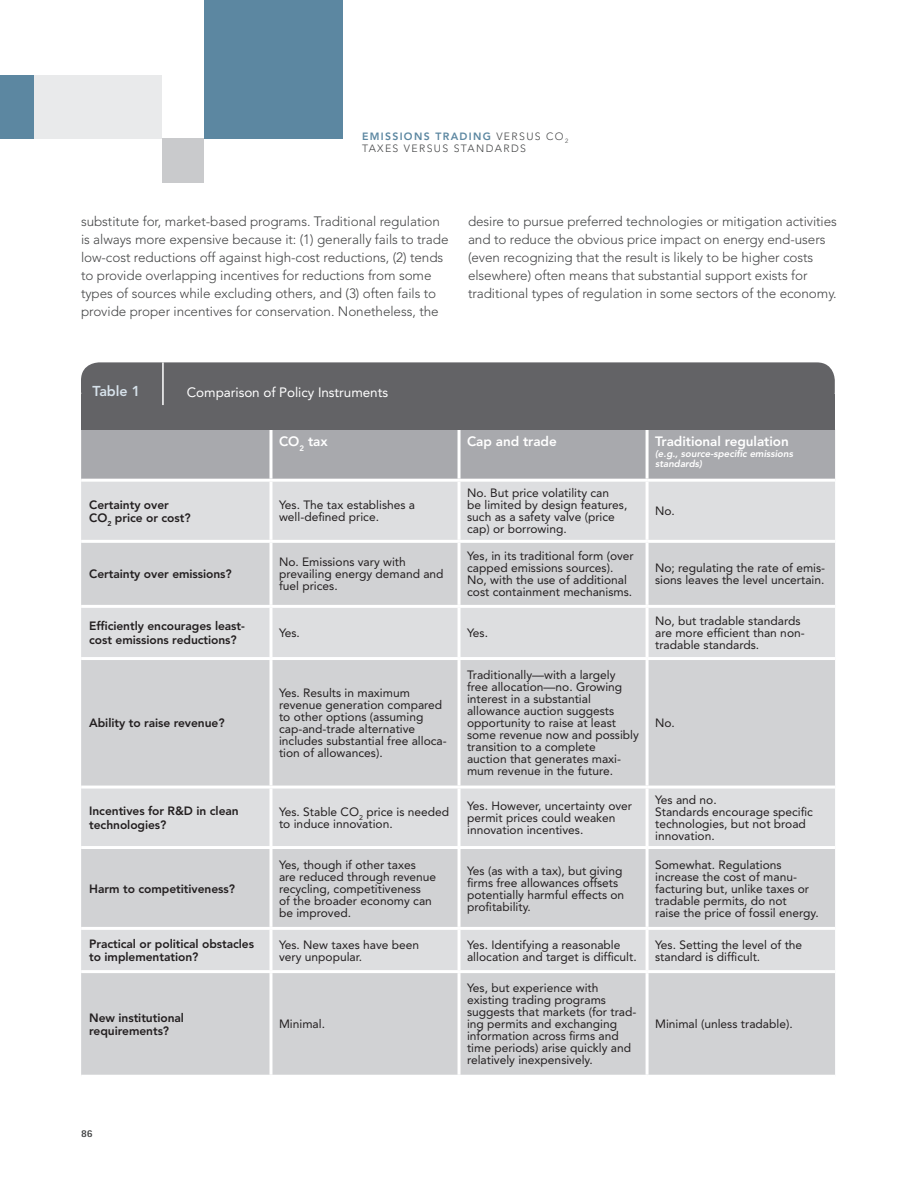
<style>
.page{position:relative;width:918px;height:1188px;background:#fff}
.page>*{position:absolute;margin:0;border:0;box-sizing:border-box;transform-origin:0 0}
.t1{font:800 14.25px "Avenir";letter-spacing:-.005em;color:#d6e1ea}
.t2{font:300 13.5px/18px "Avenir";letter-spacing:-.005em;color:#454647}
.t3{font:800 13.5px "Avenir";letter-spacing:-.005em;color:#fff}
.t4{font:13.5px "Avenir";letter-spacing:-.005em;color:#fff}
.t5{font:12px/12px "Avenir";color:#231f20}
.t6{font:800 12px/13.5px "Avenir";letter-spacing:-.005em;color:#231f20}
.t7{font:300 10.5px "Avenir";color:#454647}
.t8{font:800 10.5px "Avenir";color:#5c87a1}
.t9{font:800 10.5px "Rotis Sans Serif";color:#454647}
.t10{font:italic 800 9.75px/10.5px "Avenir";letter-spacing:-.005em;color:#fff}
</style>
<div class="page">
<div style="left:32px;top:75px;width:130px;height:64px;background:#e9eaeb"></div>
<div style="left:0;top:75px;width:33px;height:64px;background:#5c87a1"></div>
<div style="left:204px;top:0;width:139px;height:139px;background:#5c87a1"></div>
<div style="left:163px;top:139px;width:41px;height:44px;background:#c9cacc"></div>
<div style="left:81px;top:430px;width:754px;height:49px;background:#a8a9ad"></div>
<div style="left:81px;top:482px;width:754px;height:58px;background:#dddee0"></div>
<svg style="left:81px;top:543px;width:754px;height:532px;background:#d4d5d7"></svg>
<hr style="left:269px;top:429px;width:3px;height:50px;background:#fff">
<hr style="left:458px;top:429px;width:3px;height:50px;background:#fff">
<hr style="left:646px;top:429px;width:3px;height:50px;background:#fff">
<hr style="left:269px;top:482px;width:3px;height:58px;background:#fff">
<hr style="left:458px;top:482px;width:3px;height:58px;background:#fff">
<hr style="left:646px;top:482px;width:3px;height:58px;background:#fff">
<hr style="left:269px;top:543px;width:3px;height:62px;background:#fff">
<hr style="left:458px;top:543px;width:3px;height:62px;background:#fff">
<hr style="left:646px;top:543px;width:3px;height:62px;background:#fff">
<hr style="left:81px;top:605px;width:190px;height:3px;background:#fff">
<hr style="left:271px;top:605px;width:188px;height:3px;background:#fff">
<hr style="left:269px;top:608px;width:3px;height:49px;background:#fff">
<hr style="left:459px;top:605px;width:188px;height:3px;background:#fff">
<hr style="left:458px;top:608px;width:3px;height:49px;background:#fff">
<hr style="left:647px;top:605px;width:188px;height:3px;background:#fff">
<hr style="left:646px;top:608px;width:3px;height:49px;background:#fff">
<hr style="left:81px;top:657px;width:190px;height:3px;background:#fff">
<hr style="left:271px;top:657px;width:188px;height:3px;background:#fff">
<hr style="left:269px;top:660px;width:3px;height:126px;background:#fff">
<hr style="left:459px;top:657px;width:188px;height:3px;background:#fff">
<hr style="left:458px;top:660px;width:3px;height:126px;background:#fff">
<hr style="left:647px;top:657px;width:188px;height:3px;background:#fff">
<hr style="left:646px;top:660px;width:3px;height:126px;background:#fff">
<hr style="left:81px;top:786px;width:190px;height:3px;background:#fff">
<hr style="left:271px;top:786px;width:188px;height:3px;background:#fff">
<hr style="left:269px;top:789px;width:3px;height:57px;background:#fff">
<hr style="left:459px;top:786px;width:188px;height:3px;background:#fff">
<hr style="left:458px;top:789px;width:3px;height:57px;background:#fff">
<hr style="left:647px;top:786px;width:188px;height:3px;background:#fff">
<hr style="left:646px;top:789px;width:3px;height:57px;background:#fff">
<hr style="left:81px;top:846px;width:190px;height:3px;background:#fff">
<hr style="left:271px;top:846px;width:188px;height:3px;background:#fff">
<hr style="left:269px;top:849px;width:3px;height:78px;background:#fff">
<hr style="left:459px;top:846px;width:188px;height:3px;background:#fff">
<hr style="left:458px;top:849px;width:3px;height:78px;background:#fff">
<hr style="left:647px;top:846px;width:188px;height:3px;background:#fff">
<hr style="left:646px;top:849px;width:3px;height:78px;background:#fff">
<hr style="left:81px;top:927px;width:190px;height:3px;background:#fff">
<hr style="left:271px;top:927px;width:188px;height:3px;background:#fff">
<hr style="left:269px;top:930px;width:3px;height:40px;background:#fff">
<hr style="left:459px;top:927px;width:188px;height:3px;background:#fff">
<hr style="left:458px;top:930px;width:3px;height:40px;background:#fff">
<hr style="left:647px;top:927px;width:188px;height:3px;background:#fff">
<hr style="left:646px;top:930px;width:3px;height:40px;background:#fff">
<hr style="left:81px;top:970px;width:190px;height:3px;background:#fff">
<hr style="left:271px;top:970px;width:188px;height:3px;background:#fff">
<hr style="left:269px;top:973px;width:3px;height:102px;background:#fff">
<hr style="left:459px;top:970px;width:188px;height:3px;background:#fff">
<hr style="left:458px;top:973px;width:3px;height:102px;background:#fff">
<hr style="left:647px;top:970px;width:188px;height:3px;background:#fff">
<hr style="left:646px;top:973px;width:3px;height:102px;background:#fff">
<div style="left:81px;top:362px;width:754px;height:47px;background:#636366;border-radius:18px"></div>
<div style="left:81px;top:394px;width:754px;height:36px;background:#636366"></div>
<hr style="left:162px;top:362px;width:2px;height:43px;background:#fff">
<p class="t8" style="left:362px;top:130px;width:17px">Emissions</p>
<p class="t8" style="left:435px;top:130px;width:9px">trading</p>
<p class="t7" style="left:496px;top:130px;width:9px">versus</p>
<p class="t7" style="left:546px;top:130px;width:24px">co <sub>2</sub></p>
<p class="t7" style="left:362px;top:142px;width:9px">taxes</p>
<p class="t7" style="left:404px;top:142px;width:9px">versus</p>
<p class="t7" style="left:454px;top:142px;width:9px">standards</p>
<p class="t2" style="left:81px;top:213px;width:369px">substitute for, market-based programs. Traditional regulation is always more expensive because it: (1) generally fails to trade low-cost reductions off against high-cost reductions, (2) tends to provide overlapping incentives for reductions from some types of sources while excluding others, and (3) often fails to provide proper incentives for conservation. Nonetheless, the</p>
<p class="t2" style="left:468px;top:213px;width:371px">desire to pursue preferred technologies or mitigation activities and to reduce the obvious price impact on energy end-users (even recognizing that the result is likely to be higher costs elsewhere) often means that substantial support exists for traditional types of regulation in some sectors of the economy.</p>
<p class="t1" style="left:93px;top:383px;width:49px">Table 1</p>
<p class="t4" style="left:187px;top:384px;width:203px">Comparison of Policy I nstruments</p>
<p class="t3" style="left:279px;top:434px;width:50px">CO<sub>2</sub> tax</p>
<p class="t3" style="left:467px;top:434px;width:91px">Cap and trade</p>
<p class="t3" style="left:655px;top:434px;width:135px">Traditional regulation</p>
<p class="t10" style="left:655px;top:448px;width:139px">(e.g., source-specific emissions standards)</p>
<p class="t6" style="left:89px;top:498px;width:103px">Certainty over<br>CO<sub>2</sub> price or cost?</p>
<p class="t5" style="left:279px;top:499px;width:138px">Yes. The tax establishes a well-defined price.</p>
<p class="t5" style="left:467px;top:487px;width:162px">No. But price volatility can<br>be limited by design features, such as a safety valve (price cap) or borrowing.</p>
<p class="t6" style="left:89px;top:567px;width:144px">Certainty over emissions?</p>
<p class="t5" style="left:279px;top:556px;width:166px">N o. Emissions vary with prevailing energy demand and fuel prices.</p>
<p class="t5" style="left:467px;top:550px;width:168px">Yes, in its traditional form (over capped emissions sources).<br>N o, with the use of additional cost containment mechanisms.</p>
<p class="t6" style="left:89px;top:619px;width:157px">Efficiently encourages least&shy;cost emissions reductions?</p>
<p class="t5" style="left:279px;top:627px;width:22px">Yes.</p>
<p class="t5" style="left:467px;top:627px;width:22px">Yes.</p>
<p class="t6" style="left:89px;top:716px;width:137px">Ability to raise revenue?</p>
<p class="t5" style="left:279px;top:687px;width:169px">Yes. Results in maximum revenue generation compared to other options (assuming cap-and-trade alternative includes substantial free alloca&shy;tion of allowances).</p>
<p class="t5" style="left:467px;top:669px;width:173px">Traditionally—with a largely free allocation—no. Growing interest in a substantial allowance auction suggests opportunity to raise at least some revenue now and possibly transition to a complete<br>auction that generates maxi&shy;mum revenue in the future.</p>
<p class="t5" style="left:655px;top:505px;width:21px">No.</p>
<p class="t5" style="left:655px;top:562px;width:172px">N o; regulating the rate of emis&shy;sions leaves the level uncertain.</p>
<p class="t5" style="left:655px;top:615px;width:151px">No, but tradable standards are more efficient than non&shy;tradable standards.</p>
<p class="t5" style="left:655px;top:717px;width:21px">No.</p>
<p class="t6" style="left:89px;top:804px;width:151px">Incentives for R&amp;D in clean technologies?</p>
<p class="t5" style="left:279px;top:806px;width:172px">Yes. Stable CO <sub>2</sub> price is needed to induce innovation.</p>
<p class="t5" style="left:467px;top:800px;width:167px">Yes. However, uncertainty over permit prices could weaken innovation incentives.</p>
<p class="t5" style="left:655px;top:794px;width:159px">Yes and no.<br>Standards encourage specific technologies, but not broad innovation.</p>
<p class="t6" style="left:89px;top:882px;width:147px">Harm to competitiveness?</p>
<p class="t5" style="left:279px;top:858px;width:159px">Yes, though if other taxes<br>are reduced through revenue recycling, competitiveness<br>of the broader economy can be improved.</p>
<p class="t5" style="left:467px;top:864px;width:159px">Yes (as with a tax), but giving firms free allowances offsets potentially harmful effects on profitability.</p>
<p class="t5" style="left:655px;top:858px;width:165px">Somewhat. Regulations increase the cost of manu&shy;facturing but, unlike taxes or tradable permits, do not<br>raise the price of fossil energy.</p>
<p class="t6" style="left:89px;top:937px;width:166px">Practical or political obstacles to implementation?</p>
<p class="t5" style="left:279px;top:938px;width:142px">Yes. N ew taxes have been very unpopular.</p>
<p class="t5" style="left:467px;top:938px;width:171px">Yes. I dentifying a reasonable allocation and target is difficult.</p>
<p class="t5" style="left:655px;top:938px;width:149px">Yes. Setting the level of the standard is difficult.</p>
<p class="t6" style="left:89px;top:1011px;width:96px">New institutional requirements?</p>
<p class="t5" style="left:279px;top:1018px;width:47px">Minimal.</p>
<p class="t9" style="left:81px;top:1127px;width:13px">86</p>
<p class="t5" style="left:467px;top:982px;width:171px">Yes, but experience with existing trading programs suggests that markets (for trad&shy;ing permits and exchanging information across firms and time periods) arise quickly and relatively inexpensively.</p>
<p class="t5" style="left:655px;top:1018px;width:139px">Minimal (unless tradable).</p>
</div>
